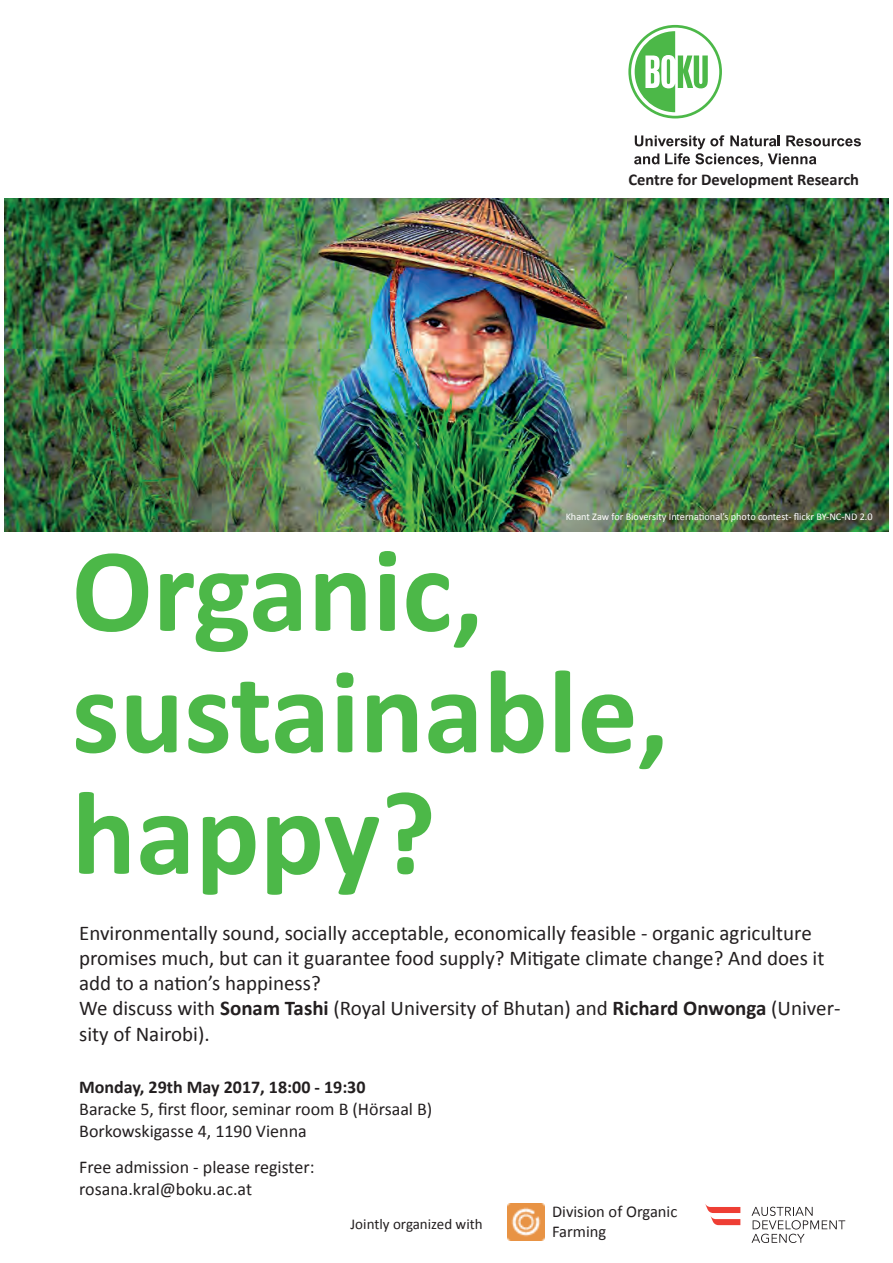
<style>
.page{position:relative;width:893px;height:1263px;background:#fff}
.page>*{position:absolute;margin:0;border:0;box-sizing:border-box;transform-origin:0 0}
.t1{font:700 120px/121.5px "Calibri";color:#4cb848}
.t2{font:21px/25.2px "Calibri";color:#231f20}
.t3{font:18px/21.6px "Calibri";color:#231f20}
.t4{font:700 18px "Calibri";color:#231f20}
.t5{font:700 16.5px "Calibri";color:#231f20}
.t6{font:16.5px/19.8px "Calibri";color:#231f20}
.t7{font:15px "Calibri";color:#231f20}
.t8{font:10.2px "Calibri";color:#fff}
.s1{font-weight:700}
</style>
<div class="page">
<svg style="left:751px;top:1207px;width:94px;height:36px"></svg>
<svg style="left:705px;top:1204px;width:35px;height:21px"></svg>
<img style="left:4px;top:198px;width:884px;height:333px">
<svg style="left:634px;top:135px;width:227px;height:32px"></svg>
<svg style="left:628px;top:25px;width:94px;height:93px"></svg>
<img style="left:507px;top:1203px;width:38px;height:38px">
<p class="t5" style="left:628px;top:169px;width:232px">Centre for Development Research</p>
<p class="t8" style="left:566px;top:510px;width:309px">Khant Zaw for Bioversity International’s photo contest- flickr BY-NC-ND 2.0</p>
<h1 class="t1" style="left:72px;top:530px;width:599px">Organic, sustainable, happy?</h1>
<p class="t2" style="left:79px;top:920px;width:763px">Environmentally sound, socially acceptable, economically feasible - organic agriculture promises much, but can it guarantee food supply? Mitigate climate change? And does it add to a nation’s happiness?<br>We discuss with <span class="s1">Sonam Tashi</span> (Royal University of Bhutan) and <span class="s1">Richard Onwonga</span> (Univer&shy;sity of Nairobi).</p>
<p class="t4" style="left:79px;top:1076px;width:288px">Monday, 29th May 2017, 18:00 - 19:30</p>
<p class="t3" style="left:79px;top:1098px;width:355px">Baracke 5, first floor, seminar room B (Hörsaal B)<br>Borkowskigasse 4, 1190 Vienna</p>
<p class="t3" style="left:79px;top:1156px;width:237px">Free admission - please register: rosana.kral@boku.ac.at</p>
<p class="t7" style="left:351px;top:1214px;width:134px">Jointly organized with</p>
<p class="t6" style="left:552px;top:1202px;width:127px">Division of Organic<br>Farming</p>
</div>
